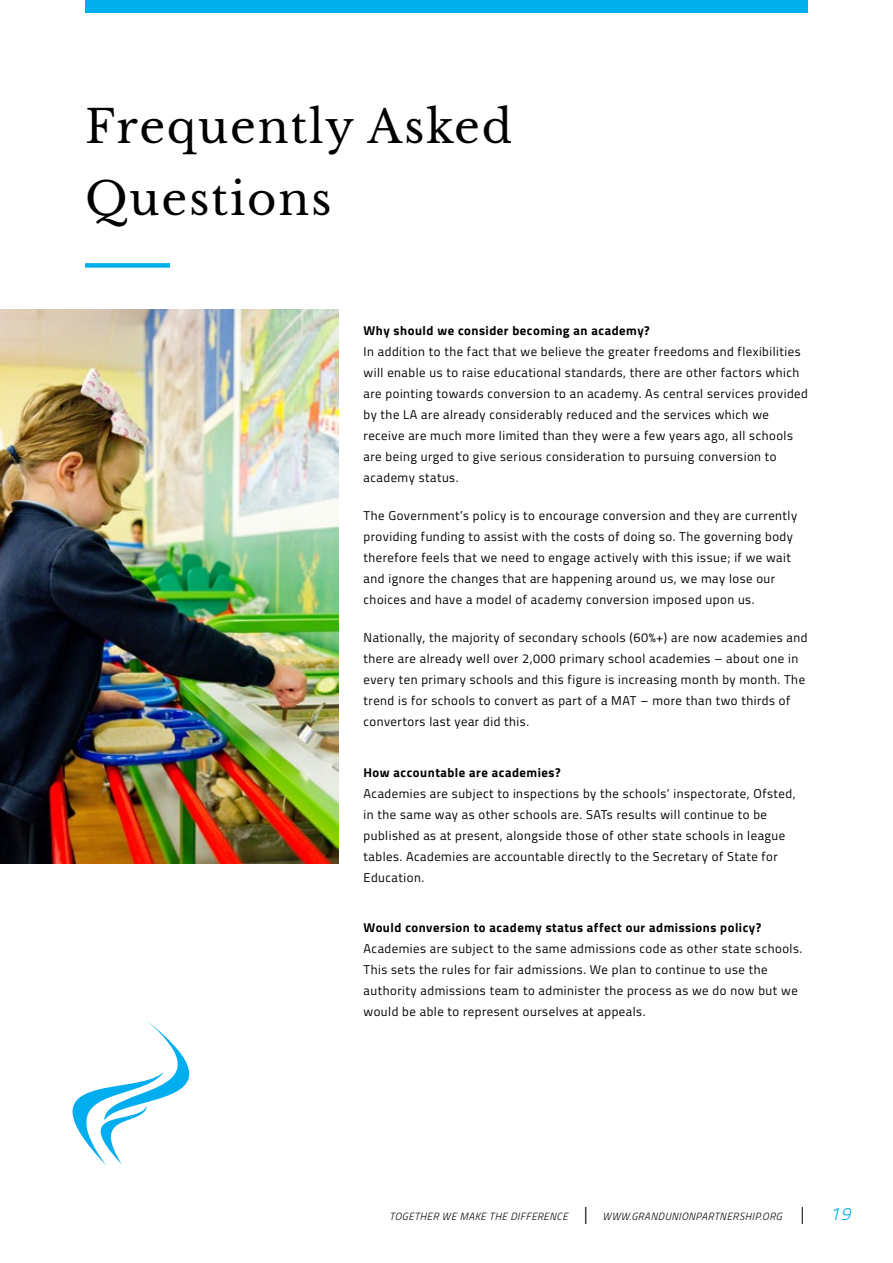
<style>
.page{position:relative;width:893px;height:1263px;background:#fff}
.page>*{position:absolute;margin:0;border:0;box-sizing:border-box;transform-origin:0 0}
.t1{font:45px/72px "Libre Baskerville";letter-spacing:.04em;color:#000}
.t2{font:italic 300 18px "Titillium Web";color:#00afec}
.t3{font:12.75px/21px "Titillium Web";letter-spacing:.04em;color:#000}
.t4{font:700 12.75px "Titillium Web";letter-spacing:.04em;color:#000}
.t5{font:italic 300 10.5px "Titillium Web";letter-spacing:.05em;color:#000}
.s1{font-size:18px}
</style>
<div class="page">
<img style="left:0;top:310px;width:339px;height:553px">
<div style="left:85px;top:263px;width:85px;height:5px;background:#00afec"></div>
<svg style="left:73px;top:1021px;width:116px;height:144px"></svg>
<div style="left:85px;top:0;width:723px;height:13px;background:#00afec"></div>
<h1 class="t1" style="left:85px;top:91px;width:429px">Frequently Asked<br>Questions</h1>
<p class="t4" style="left:364px;top:320px;width:288px">Why should we consider becoming an academy?</p>
<p class="t3" style="left:364px;top:340px;width:446px">In addition to the fact that we believe the greater freedoms and flexibilities will enable us to raise educational standards, there are other factors which are pointing towards conversion to an academy. As central services provided by the LA are already considerably reduced and the services which we receive are much more limited than they were a few years ago, all schools are being urged to give serious consideration to pursuing conversion to academy status.</p>
<p class="t3" style="left:364px;top:504px;width:435px">The Government’s policy is to encourage conversion and they are currently providing funding to assist with the costs of doing so. The governing body therefore feels that we need to engage actively with this issue; if we wait and ignore the changes that are happening around us, we may lose our choices and have a model of academy conversion imposed upon us.</p>
<p class="t3" style="left:364px;top:626px;width:445px">Nationally, the majority of secondary schools (60%+) are now academies and there are already well over 2,000 primary school academies – about one in every ten primary schools and this figure is increasing month by month. The trend is for schools to convert as part of a MAT – more than two thirds of convertors last year did this.</p>
<p class="t4" style="left:364px;top:762px;width:199px">How accountable are academies?</p>
<p class="t3" style="left:364px;top:782px;width:434px">Academies are subject to inspections by the schools’ inspectorate, Ofsted, in the same way as other schools are. SATs results will continue to be published as at present, alongside those of other state schools in league tables. Academies are accountable directly to the Secretary of State for Education.</p>
<p class="t4" style="left:364px;top:918px;width:399px">Would conversion to academy status affect our admissions policy?</p>
<p class="t3" style="left:364px;top:938px;width:440px">Academies are subject to the same admissions code as other state schools.<br>This sets the rules for fair admissions. We plan to continue to use the authority admissions team to administer the process as we do now but we would be able to represent ourselves at appeals.</p>
<p class="t5" style="left:390px;top:1209px;width:416px">TOGETHER WE MAKE THE DIFFERENCE <span class="s1">|</span> WWW.GRANDUNIONPARTNERSHIP.ORG <span class="s1">|</span></p>
<h2 class="t2" style="left:830px;top:1201px;width:22px">19</h2>
</div>
